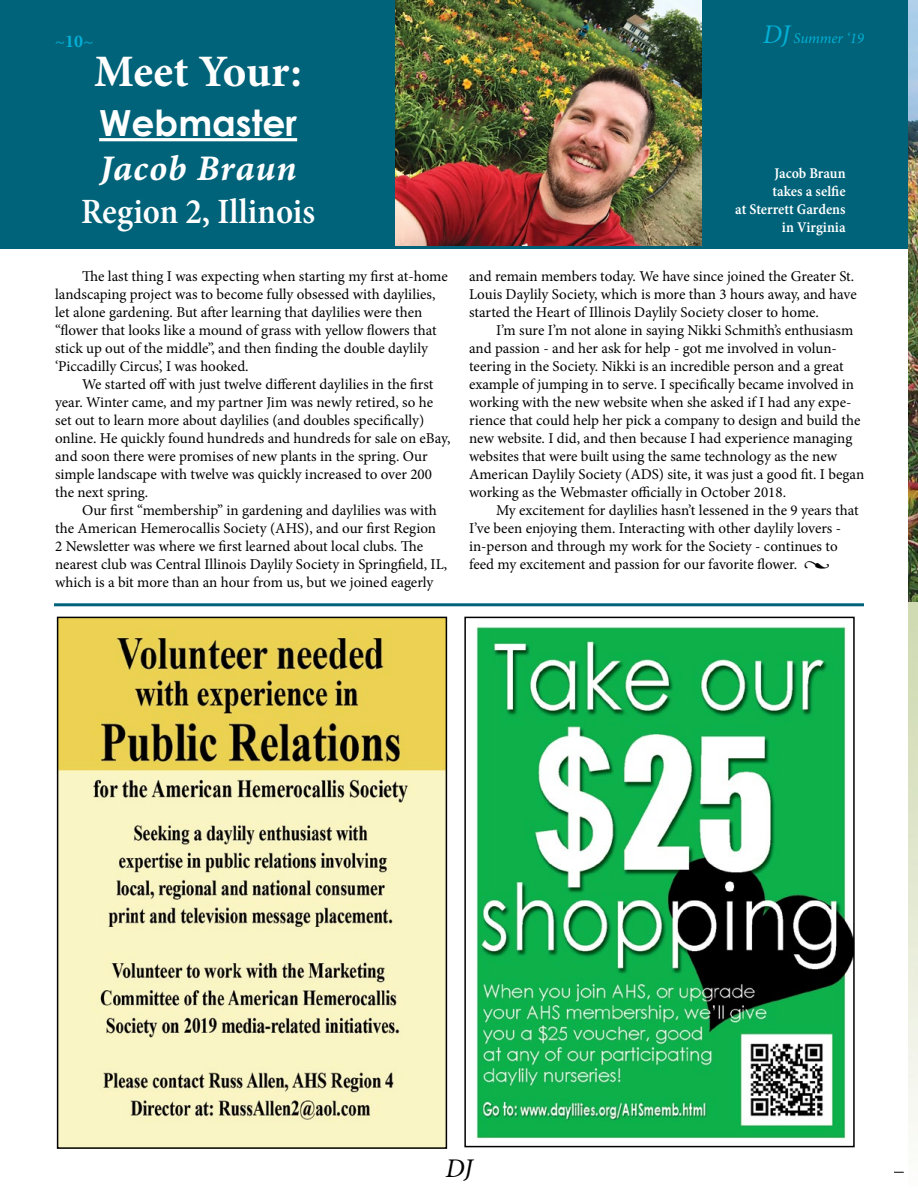
<style>
.page{position:relative;width:918px;height:1188px;background:#fff}
.page>*{position:absolute;margin:0;border:0;box-sizing:border-box;transform-origin:0 0}
.t1{font:700 45px "Minion Pro";letter-spacing:-.005em;color:#fff}
.t2{font:600 condensed 36px "Minion Pro";color:#fff}
.t3{font:36px "Minion Pro Bold It Capt";letter-spacing:.02em;color:#fff}
.t4{font:700 36px "Century Gothic";color:#fff}
.t5{font:italic 27px "Minion Pro";color:#000}
.t6{font:18px "Minion Pro";color:#00afd5}
.t7{font:15px/18px "Minion Pro";color:#000}
.t8{font:15px/18px "Minion Pro Semibold Cn Capt";color:#fff;text-align:right}
.t9{font:italic 15px "Minion Pro";letter-spacing:-.01em;color:#00afd5}
.s1{font-weight:700}
.s2{font-size:27px}
</style>
<div class="page">
<div style="left:0;top:0;width:918px;height:248px;background:#006379"></div>
<img style="left:396px;top:0;width:306px;height:246px">
<hr style="left:99px;top:138px;width:198px;height:3px;background:#fff">
<img style="left:908px;top:0;width:10px;height:602px">
<hr style="left:54px;top:603px;width:810px;height:3px;background:#006379">
<img style="left:476px;top:627px;width:376px;height:512px">
<div style="left:464px;top:617px;width:391px;height:530px;border:2px solid #000"></div>
<img style="left:60px;top:620px;width:384px;height:526px">
<div style="left:57px;top:617px;width:390px;height:532px;border:2px solid #000"></div>
<p class="t6" style="left:55px;top:29px;width:40px">~<span class="s1">10</span>~</p>
<p class="t9" style="left:763px;top:28px;width:103px"><span class="s2">DJ</span> Summer ‘19</p>
<h1 class="t1" style="left:94px;top:40px;width:209px">Meet Your:</h1>
<h2 class="t4" style="left:99px;top:96px;width:199px">Webmaster</h2>
<h2 class="t3" style="left:100px;top:142px;width:198px">Jacob Braun</h2>
<h2 class="t2" style="left:81px;top:187px;width:236px">Region 2, Illinois</h2>
<p class="t7" style="left:55px;top:267px;width:394px;text-indent:27px">The last thing I was expecting when starting my first at-home landscaping project was to become fully obsessed with daylilies, let alone gardening. But after learning that daylilies were then “flower that looks like a mound of grass with yellow flowers that stick up out of the middle”, and then finding the double daylily ‘Piccadilly Circus’, I was hooked.</p>
<p class="t7" style="left:55px;top:375px;width:397px;text-indent:27px">We started off with just twelve different daylilies in the first year. Winter came, and my partner Jim was newly retired, so he set out to learn more about daylilies (and doubles specifically) online. He quickly found hundreds and hundreds for sale on eBay, and soon there were promises of new plants in the spring. Our simple landscape with twelve was quickly increased to over 200 the next spring.</p>
<p class="t7" style="left:55px;top:501px;width:394px;text-indent:27px">Our first “membership” in gardening and daylilies was with the American Hemerocallis Society (AHS), and our first Region<br>2 Newsletter was where we first learned about local clubs. The nearest club was Central Illinois Daylily Society in Springfield, IL, which is a bit more than an hour from us, but we joined eagerly</p>
<p class="t8" style="left:735px;top:165px;width:112px">Jacob Braun<br>takes a selfie<br>at Sterrett Gardens in Virginia</p>
<p class="t7" style="left:469px;top:267px;width:389px">and remain members today. We have since joined the Greater St.<br>Louis Daylily Society, which is more than 3 hours away, and have started the Heart of Illinois Daylily Society closer to home.</p>
<p class="t7" style="left:469px;top:321px;width:397px;text-indent:27px">I’m sure I’m not alone in saying Nikki Schmith’s enthusiasm and passion - and her ask for help - got me involved in volun&shy;teering in the Society. Nikki is an incredible person and a great example of jumping in to serve. I specifically became involved in working with the new website when she asked if I had any expe&shy;rience that could help her pick a company to design and build the new website. I did, and then because I had experience managing websites that were built using the same technology as the new American Daylily Society (ADS) site, it was just a good fit. I began working as the Webmaster officially in October 2018.</p>
<p class="t7" style="left:469px;top:501px;width:391px;text-indent:27px">My excitement for daylilies hasn’t lessened in the 9 years that I’ve been enjoying them. Interacting with other daylily lovers - in-person and through my work for the Society - continues to feed my excitement and passion for our favorite flower. •</p>
<h3 class="t5" style="left:446px;top:1149px;width:29px">DJ</h3>
</div>
